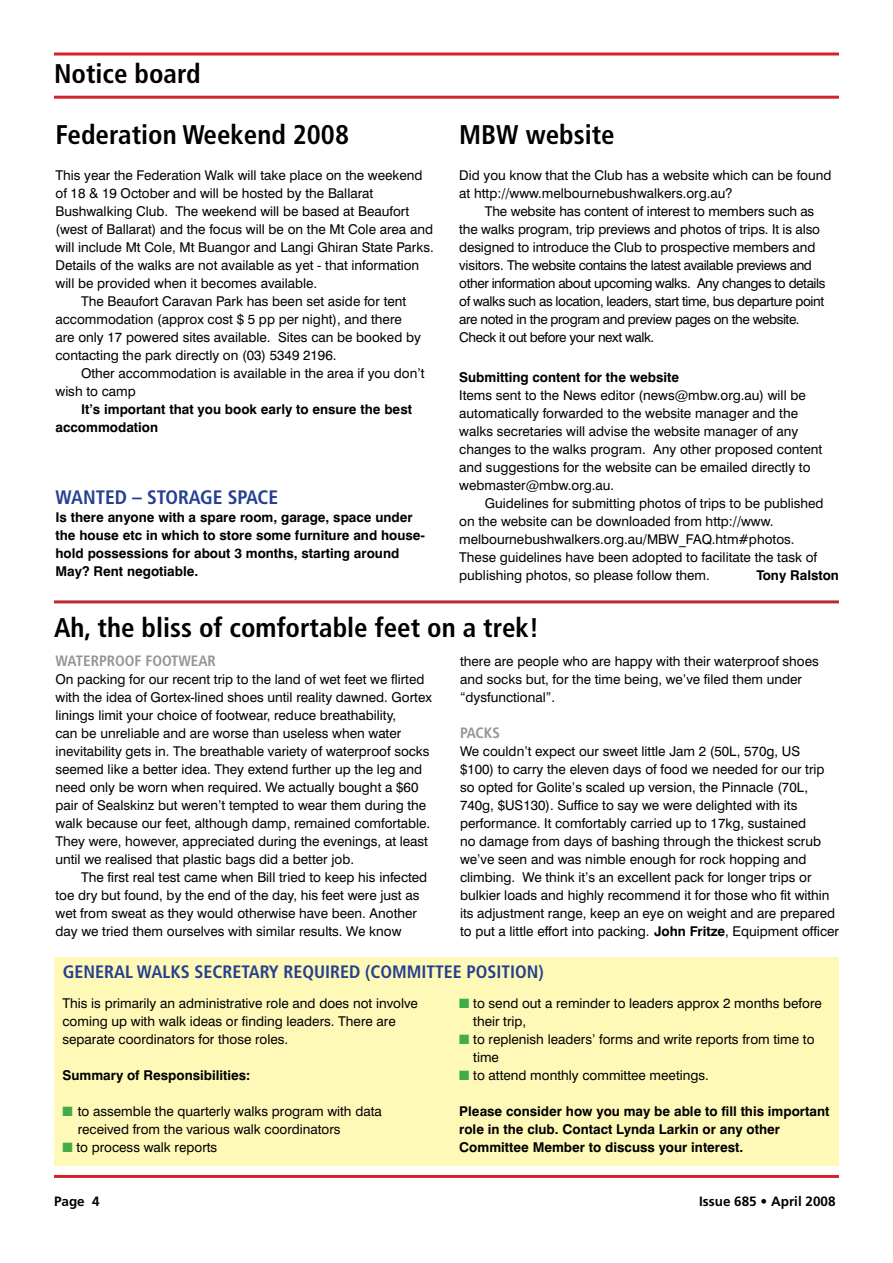
<style>
.page{position:relative;width:893px;height:1263px;background:#fff}
.page>*{position:absolute;margin:0;border:0;box-sizing:border-box;transform-origin:0 0}
.t1{font:700 condensed 27px "Frutiger";color:#000}
.t2{font:700 condensed 19.5px "Frutiger";color:#24408f}
.t3{font:700 condensed 18px "Frutiger";color:#24408f}
.t4{font:700 condensed 15px "Frutiger";color:#939598}
.t5{font:13.5px/18px "Swiss 721 BT";color:#000}
.t6{font:700 13.5px/18px "Swiss 721 BT";color:#000}
.t7{font:13.5px/18px "Swiss 721 BT";letter-spacing:-.03em;color:#000}
.t8{font:700 13.5px "Frutiger";color:#000}
.s1{font-weight:700}
.s2{color:#41ad49}
</style>
<div class="page">
<svg style="left:54px;top:52px;width:785px;height:4px;background:#dd595e"></svg>
<hr style="left:54px;top:1175px;width:785px;height:3px;background:#d2232a">
<hr style="left:54px;top:96px;width:785px;height:3px;background:#d2232a">
<div style="left:54px;top:957px;width:785px;height:209px;background:#fff9b8"></div>
<hr style="left:54px;top:600px;width:785px;height:3px;background:#bc282e">
<h1 class="t1" style="left:54px;top:58px;width:148px">Notice board</h1>
<h1 class="t1" style="left:56px;top:119px;width:295px">Federation Weekend 2008</h1>
<p class="t5" style="left:56px;top:166px;width:369px">This year the Federation Walk will take place on the weekend</p>
<p class="t5" style="left:56px;top:184px;width:319px">of 18 &amp; 19 October and will be hosted by the Ballarat</p>
<p class="t5" style="left:56px;top:202px;width:355px">Bushwalking Club. The weekend will be based at Beaufort</p>
<p class="t5" style="left:56px;top:220px;width:379px">(west of Ballarat) and the focus will be on the Mt Cole area and</p>
<p class="t5" style="left:56px;top:238px;width:380px">will include Mt Cole, Mt Buangor and Langi Ghiran State Parks.</p>
<p class="t5" style="left:56px;top:256px;width:365px">Details of the walks are not available as yet - that information</p>
<p class="t5" style="left:56px;top:274px;width:263px">will be provided when it becomes available.</p>
<p class="t5" style="left:81px;top:292px;width:327px">The Beaufort Caravan Park has been set aside for tent</p>
<p class="t5" style="left:56px;top:310px;width:348px">accommodation (approx cost $ 5 pp per night), and there</p>
<p class="t5" style="left:56px;top:328px;width:367px">are only 17 powered sites available. Sites can be booked by</p>
<p class="t5" style="left:56px;top:346px;width:282px">contacting the park directly on (03) 5349 2196.</p>
<p class="t5" style="left:81px;top:364px;width:345px">Other accommodation is available in the area if you don’t</p>
<p class="t5" style="left:56px;top:382px;width:82px">wish to camp</p>
<p class="t6" style="left:56px;top:400px;width:358px;text-indent:26px">It’s important that you book early to ensure the best accommodation</p>
<h2 class="t2" style="left:56px;top:486px;width:224px">WANTED – STORAGE SPACE</h2>
<p class="t6" style="left:56px;top:508px;width:371px">Is there anyone with a spare room, garage, space under the house etc in which to store some furniture and house&shy;hold possessions for about 3 months, starting around May? Rent negotiable.</p>
<h1 class="t1" style="left:459px;top:119px;width:157px">MBW website</h1>
<p class="t5" style="left:459px;top:166px;width:374px">Did you know that the Club has a website which can be found at http://www.melbournebushwalkers.org.au?</p>
<p class="t7" style="left:459px;top:202px;width:368px;text-indent:26px">The website has content of interest to members such as the walks program, trip previews and photos of trips. It is also designed to introduce the Club to prospective members and visitors. The website contains the latest available previews and other information about upcoming walks. Any changes to details of walks such as location, leaders, start time, bus departure point are noted in the program and preview pages on the website.<br>Check it out before your next walk.</p>
<p class="t6" style="left:459px;top:368px;width:221px">Submitting content for the website</p>
<p class="t5" style="left:459px;top:386px;width:364px">Items sent to the News editor (news@mbw.org.au) will be automatically forwarded to the website manager and the walks secretaries will advise the website manager of any changes to the walks program. Any other proposed content and suggestions for the website can be emailed directly to webmaster@mbw.org.au.</p>
<p class="t5" style="left:459px;top:494px;width:366px;text-indent:26px">Guidelines for submitting photos of trips to be published on the website can be downloaded from http://www. melbournebushwalkers.org.au/MBW_FAQ.htm#photos.<br>These guidelines have been adopted to facilitate the task of publishing photos, so please follow them.</p>
<p class="t6" style="left:756px;top:566px;width:84px">Tony Ralston</p>
<h1 class="t1" style="left:54px;top:611px;width:486px">Ah, the bliss of comfortable feet on a trek!</h1>
<p class="t4" style="left:56px;top:652px;width:22px">Waterproo</p>
<p class="t4" style="left:135px;top:652px;width:28px">f footwear</p>
<p class="t5" style="left:56px;top:670px;width:378px">On packing for our recent trip to the land of wet feet we flirted with the idea of Gortex-lined shoes until reality dawned. Gortex linings limit your choice of footwear, reduce breathability,<br>can be unreliable and are worse than useless when water inevitability gets in. The breathable variety of waterproof socks seemed like a better idea. They extend further up the leg and need only be worn when required. We actually bought a $60 pair of Sealskinz but weren’t tempted to wear them during the walk because our feet, although damp, remained comfortable.<br>They were, however, appreciated during the evenings, at least until we realised that plastic bags did a better job.</p>
<p class="t5" style="left:56px;top:868px;width:373px;text-indent:26px">The first real test came when Bill tried to keep his infected toe dry but found, by the end of the day, his feet were just as wet from sweat as they would otherwise have been. Another day we tried them ourselves with similar results. We know</p>
<p class="t5" style="left:460px;top:652px;width:360px">there are people who are happy with their waterproof shoes and socks but, for the time being, we’ve filed them under “dysfunctional”.</p>
<p class="t4" style="left:460px;top:724px;width:16px">Packs</p>
<p class="t5" style="left:460px;top:742px;width:380px">We couldn’t expect our sweet little Jam 2 (50L, 570g, US<br>$100) to carry the eleven days of food we needed for our trip so opted for Golite’s scaled up version, the Pinnacle (70L, 740g, $US130). Suffice to say we were delighted with its performance. It comfortably carried up to 17kg, sustained<br>no damage from days of bashing through the thickest scrub we’ve seen and was nimble enough for rock hopping and climbing. We think it’s an excellent pack for longer trips or bulkier loads and highly recommend it for those who fit within its adjustment range, keep an eye on weight and are prepared to put a little effort into packing. <span class="s1">John Fritze</span>, Equipment officer</p>
<h3 class="t3" style="left:63px;top:961px;width:329px">GENERAL WALKS SECRETARY REQUIRED (Committee</h3>
<h3 class="t3" style="left:467px;top:961px;width:10px">position</h3>
<h3 class="t3" style="left:539px;top:961px;width:7px">)</h3>
<p class="t5" style="left:63px;top:994px;width:357px">This is primarily an administrative role and does not involve coming up with walk ideas or finding leaders. There are separate coordinators for those roles.</p>
<p class="t6" style="left:63px;top:1066px;width:189px">Summary of Responsibilities:</p>
<p class="t5" style="left:78px;top:1102px;width:306px;text-indent:-15px"><span class="s2">■</span> to assemble the quarterly walks program with data received from the various walk coordinators</p>
<p class="t5" style="left:63px;top:1138px;width:156px"><span class="s2">■</span> to process walk reports</p>
<p class="t5" style="left:473px;top:994px;width:350px;text-indent:-14px"><span class="s2">■</span> to send out a reminder to leaders approx 2 months before their trip,</p>
<p class="t5" style="left:473px;top:1030px;width:343px;text-indent:-14px"><span class="s2">■</span> to replenish leaders’ forms and write reports from time to time</p>
<p class="t5" style="left:459px;top:1066px;width:251px"><span class="s2">■</span> to attend monthly committee meetings.</p>
<p class="t6" style="left:459px;top:1102px;width:372px">Please consider how you may be able to fill this important role in the club. Contact Lynda Larkin or any other<br>Committee Member to discuss your interest.</p>
<p class="t8" style="left:54px;top:1193px;width:32px">Page</p>
<p class="t8" style="left:699px;top:1193px;width:138px">Issue 685 • April 2008</p>
</div>
